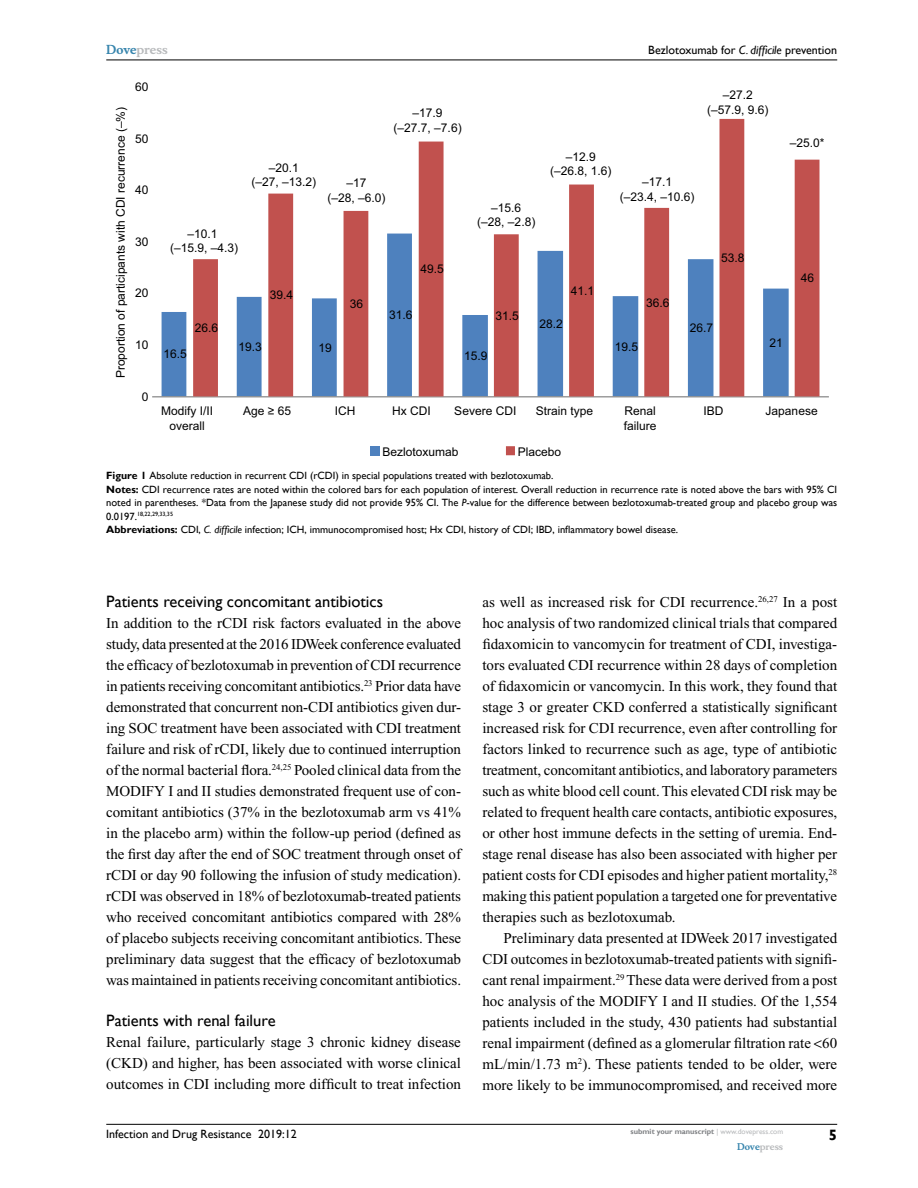
<style>
.page{position:relative;width:918px;height:1188px;background:#fff}
.page>*{position:absolute;margin:0;border:0;box-sizing:border-box;transform-origin:0 0}
.t1{font:16.5px "Gill Sans";color:#000}
.t2{font:15px/21px "Times New Roman";color:#000;text-align:justify}
.t3{font:700 15px "Gill Sans";color:#000}
.t4{font:12px/14.4px "Arial";color:#000;text-align:center}
.t5{font:12px "Gill Sans";color:#000}
.t6{font:700 12px "Musee";color:#b8babc}
.t7{font:10.5px/13.5px "Gill Sans";color:#000}
.t8{font:700 9px "Musee";color:#b8babc}
.t9{font:700 7.5px "Gill Sans";color:#808285}
.t10{font:6.15px "Gill Sans";color:#000}
.s1{color:#3785ad}
.s2{font-style:italic}
.s3{font-weight:700}
.s4{font-size:10.5px}
.s5{font-weight:400;color:#b8babc}
</style>
<div class="page">
<hr style="left:106px;top:1124px;width:731px;height:1px;background:#000">
<hr style="left:106px;top:60px;width:731px;height:1px;background:#000">
<div style="left:162px;top:312px;width:25px;height:84px;background:#4e81be"></div>
<hr style="left:152px;top:396px;width:677px;height:1px;background:#868686">
<svg style="left:193px;top:119px;width:627px;height:336px"></svg>
<p class="t6" style="left:106px;top:43px;width:63px"><span class="s1">Dove</span>press</p>
<p class="t5" style="left:648px;top:43px;width:190px">Bezlotoxumab for <span class="s2">C. difficile</span> prevention</p>
<p class="t4" style="left:135px;top:80px;width:15px">60</p>
<p class="t4" style="left:113px;top:378px;width:273px;rotate:-90deg">Proportion of participants with CDI recurrence (–%)</p>
<p class="t4" style="left:135px;top:131px;width:15px">50</p>
<p class="t4" style="left:135px;top:183px;width:15px">40</p>
<p class="t4" style="left:135px;top:234px;width:15px">30</p>
<p class="t4" style="left:135px;top:286px;width:15px">20</p>
<p class="t4" style="left:135px;top:338px;width:15px">10</p>
<p class="t4" style="left:142px;top:389px;width:8px">0</p>
<p class="t4" style="left:170px;top:226px;width:70px">–10.1 (–15.9, –4.3)</p>
<p class="t4" style="left:195px;top:321px;width:25px">26.6</p>
<p class="t4" style="left:251px;top:160px;width:66px">–20.1<br>(–27, –13.2)</p>
<p class="t4" style="left:394px;top:106px;width:70px">–17.9 (–27.7, –7.6)</p>
<p class="t4" style="left:327px;top:176px;width:60px">–17<br>(–28, –6.0)</p>
<p class="t4" style="left:270px;top:288px;width:25px">39.4</p>
<p class="t4" style="left:350px;top:297px;width:15px">36</p>
<p class="t4" style="left:420px;top:262px;width:25px">49.5</p>
<p class="t4" style="left:389px;top:308px;width:25px">31.6</p>
<p class="t4" style="left:707px;top:88px;width:63px">–27.2 (–57.9, 9.6)</p>
<p class="t4" style="left:477px;top:200px;width:60px">–15.6 (–28, –2.8)</p>
<p class="t4" style="left:550px;top:149px;width:63px">–12.9 (–26.8, 1.6)</p>
<p class="t4" style="left:620px;top:175px;width:76px">–17.1<br>(–23.4, –10.6)</p>
<p class="t4" style="left:496px;top:308px;width:25px">31.5</p>
<p class="t4" style="left:571px;top:283px;width:25px">41.1</p>
<p class="t4" style="left:539px;top:317px;width:25px">28.2</p>
<p class="t4" style="left:646px;top:295px;width:25px">36.6</p>
<p class="t4" style="left:721px;top:251px;width:25px">53.8</p>
<p class="t4" style="left:690px;top:321px;width:25px">26.7</p>
<p class="t4" style="left:163px;top:347px;width:25px">16.5</p>
<p class="t4" style="left:239px;top:340px;width:25px">19.3</p>
<p class="t4" style="left:318px;top:340px;width:15px">19</p>
<p class="t4" style="left:464px;top:348px;width:25px">15.9</p>
<p class="t4" style="left:615px;top:339px;width:25px">19.5</p>
<p class="t4" style="left:770px;top:335px;width:15px">21</p>
<p class="t4" style="left:790px;top:136px;width:36px">–25.0*</p>
<p class="t4" style="left:801px;top:271px;width:15px">46</p>
<p class="t4" style="left:161px;top:404px;width:54px">Modify I/II overall</p>
<p class="t4" style="left:243px;top:404px;width:49px">Age ≥ 65</p>
<p class="t4" style="left:335px;top:404px;width:22px">ICH</p>
<p class="t4" style="left:392px;top:404px;width:40px">Hx CDI</p>
<p class="t4" style="left:454px;top:404px;width:64px">Severe CDI</p>
<p class="t4" style="left:536px;top:404px;width:59px">Strain type</p>
<p class="t4" style="left:624px;top:404px;width:34px;text-align:left">Renal failure</p>
<p class="t4" style="left:704px;top:404px;width:22px">IBD</p>
<p class="t4" style="left:766px;top:404px;width:54px">Japanese</p>
<p class="t4" style="left:382px;top:444px;width:78px">Bezlotoxumab</p>
<p class="t4" style="left:518px;top:444px;width:45px">Placebo</p>
<p class="t7" style="left:106px;top:469px;width:732px"><span class="s3">Figure 1</span> Absolute reduction in recurrent CDI (rCDI) in special populations treated with bezlotoxumab.<br><span class="s3">Notes:</span> CDI recurrence rates are noted within the colored bars for each population of interest. Overall reduction in recurrence rate is noted above the bars with 95% CI noted in parentheses. *Data from the Japanese study did not provide 95% CI. The <span class="s2">P</span>-value for the difference between bezlotoxumab-treated group and placebo group was</p>
<p class="t10" style="left:106px;top:511px;width:68px"><span class="s4">0.0197.</span>18,22,29,33,35</p>
<p class="t7" style="left:106px;top:523px;width:573px"><span class="s3">Abbreviations:</span> CDI, <span class="s2">C. difficile</span> infection; ICH, immunocompromised host; Hx CDI, history of CDI; IBD, inflammatory bowel disease.</p>
<p class="t1" style="left:106px;top:592px;width:278px">Patients receiving concomitant antibiotics</p>
<p class="t2" style="left:106px;top:612px;width:356px">In addition to the rCDI risk factors evaluated in the above study, data presented at the 2016 IDWeek conference evaluated the efficacy of bezlotoxumab in prevention of CDI recurrence in patients receiving concomitant antibiotics.<sup>23</sup> Prior data have demonstrated that concurrent non-CDI antibiotics given dur&shy;ing SOC treatment have been associated with CDI treatment failure and risk of rCDI, likely due to continued interruption of the normal bacterial flora.<sup>24,25</sup> Pooled clinical data from the MODIFY I and II studies demonstrated frequent use of con&shy;comitant antibiotics (37% in the bezlotoxumab arm vs 41% in the placebo arm) within the follow-up period (defined as the first day after the end of SOC treatment through onset of rCDI or day 90 following the infusion of study medication). rCDI was observed in 18% of bezlotoxumab-treated patients who received concomitant antibiotics compared with 28% of placebo subjects receiving concomitant antibiotics. These preliminary data suggest that the efficacy of bezlotoxumab was maintained in patients receiving concomitant antibiotics.</p>
<p class="t1" style="left:106px;top:1011px;width:171px">Patients with renal failure</p>
<p class="t2" style="left:106px;top:1032px;width:356px">Renal failure, particularly stage 3 chronic kidney disease (CKD) and higher, has been associated with worse clinical outcomes in CDI including more difficult to treat infection</p>
<p class="t2" style="left:482px;top:592px;width:356px">as well as increased risk for CDI recurrence.<sup>26,27</sup> In a post hoc analysis of two randomized clinical trials that compared fidaxomicin to vancomycin for treatment of CDI, investiga&shy;tors evaluated CDI recurrence within 28 days of completion of fidaxomicin or vancomycin. In this work, they found that stage 3 or greater CKD conferred a statistically significant increased risk for CDI recurrence, even after controlling for factors linked to recurrence such as age, type of antibiotic treatment, concomitant antibiotics, and laboratory parameters such as white blood cell count. This elevated CDI risk may be related to frequent health care contacts, antibiotic exposures, or other host immune defects in the setting of uremia. End&shy;stage renal disease has also been associated with higher per patient costs for CDI episodes and higher patient mortality,<sup>28 </sup>making this patient population a targeted one for preventative therapies such as bezlotoxumab.</p>
<p class="t2" style="left:482px;top:928px;width:356px;text-indent:21px">Preliminary data presented at IDWeek 2017 investigated CDI outcomes in bezlotoxumab-treated patients with signifi&shy;cant renal impairment.<sup>29</sup> These data were derived from a post hoc analysis of the MODIFY I and II studies. Of the 1,554 patients included in the study, 430 patients had substantial renal impairment (defined as a glomerular filtration rate 60 mL/min/1.73 m<sup>2</sup>). These patients tended to be older, were more likely to be immunocompromised, and received more</p>
<p class="t5" style="left:106px;top:1127px;width:192px">Infection and Drug Resistance 2019:12</p>
<p class="t9" style="left:631px;top:1127px;width:154px">submit your manuscript <span class="s5">| www.dovepress.com</span></p>
<p class="t8" style="left:737px;top:1141px;width:48px"><span class="s1">Dove</span>press</p>
<p class="t3" style="left:829px;top:1126px;width:10px">5</p>
</div>
